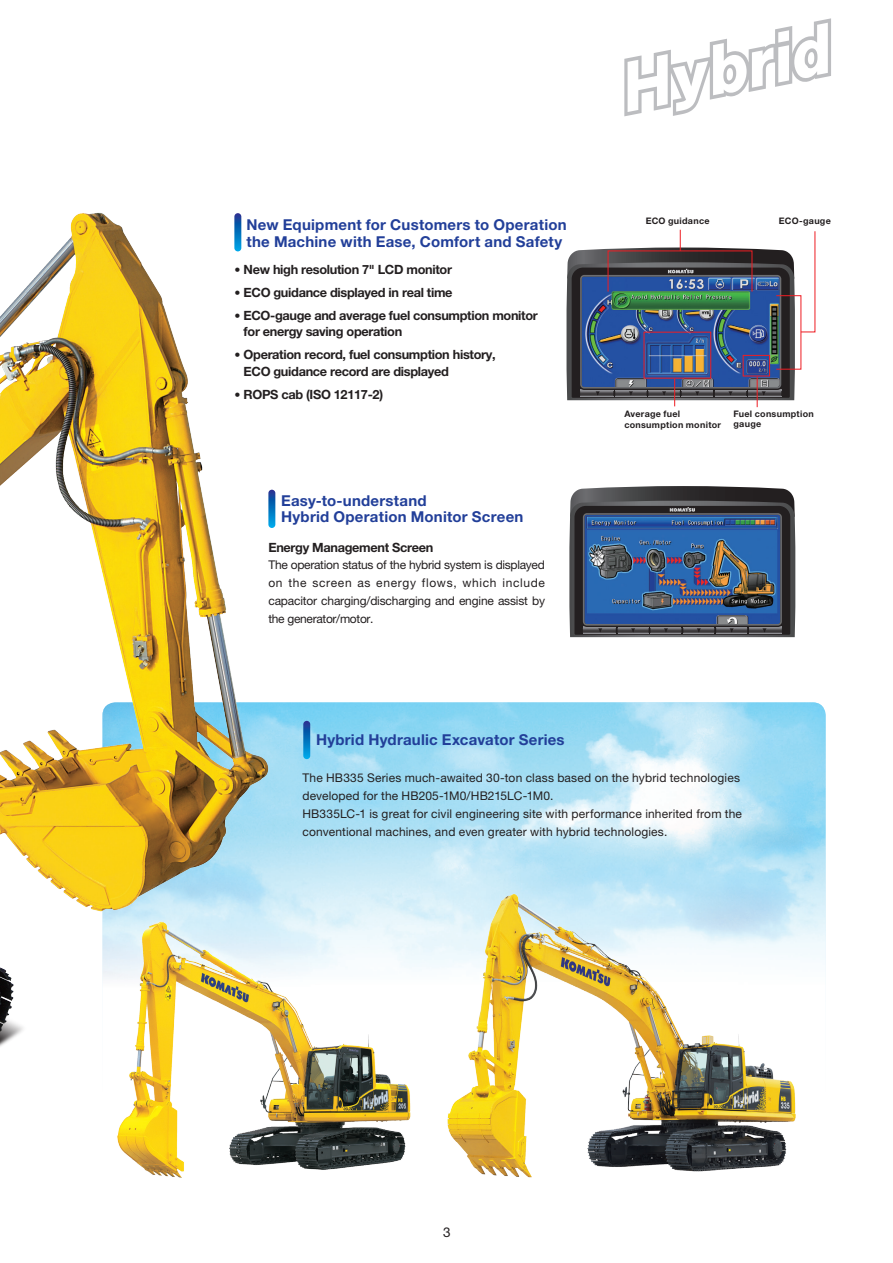
<style>
.page{position:relative;width:893px;height:1263px;background:#fff}
.page>*{position:absolute;margin:0;border:0;box-sizing:border-box;transform-origin:0 0}
.中面_見出し{font:700 15px/16.5px "Helvetica Neue LT Pro";letter-spacing:.015em;color:#223f99}
.t1{font:13.5px "Helvetica Neue LT Pro";color:#231f20}
.中面_本文{font:700 12.75px "Helvetica Neue LT Pro";letter-spacing:-.025em;color:#231f20}
.中面_本文-2{font:12px/18px "Helvetica Neue LT Pro";letter-spacing:.01em;color:#231f20}
.中面_本文-3{font:700 9px/10.5px "Helvetica Neue LT Pro";letter-spacing:.03em;color:#231f20}
.s1{font-weight:400;font-size:12px}
.s2{font-weight:400;font-size:12px;color:#fff}
</style>
<div class="page">
<img style="left:275px;top:702px;width:550px;height:268px">
<img style="left:0;top:212px;width:275px;height:835px">
<svg style="left:234px;top:213px;width:7px;height:38px"></svg>
<hr style="left:756px;top:376px;width:1px;height:31px;background:#ee1d23">
<svg style="left:268px;top:489px;width:7px;height:39px"></svg>
<svg style="left:303px;top:720px;width:7px;height:39px"></svg>
<img style="left:566px;top:230px;width:250px;height:176px">
<svg style="left:569px;top:486px;width:226px;height:151px;background:#425878"></svg>
<img style="left:107px;top:912px;width:312px;height:266px">
<img style="left:434px;top:884px;width:391px;height:294px">
<svg style="left:624px;top:18px;width:207px;height:98px"></svg>
<p class="中面_見出し" style="left:246px;top:216px;width:322px">New Equipment for Customers to Operation the Machine with Ease, Comfort and Safety</p>
<p class="中面_本文-3" style="left:645px;top:215px;width:65px">ECO guidance</p>
<p class="中面_本文-3" style="left:779px;top:215px;width:54px">ECO-gauge</p>
<p class="中面_本文" style="left:234px;top:261px;width:219px"><span class="s1">•</span> New high resolution 7" LCD monitor</p>
<p class="中面_本文" style="left:234px;top:284px;width:220px"><span class="s1">•</span> ECO guidance displayed in real time</p>
<p class="中面_本文" style="left:234px;top:307px;width:305px"><span class="s1">•</span> ECO-gauge and average fuel consumption monitor</p>
<p class="中面_本文" style="left:234px;top:324px;width:169px"><span class="s2">•</span> for energy saving operation</p>
<p class="中面_本文" style="left:234px;top:347px;width:263px"><span class="s1">•</span> Operation record, fuel consumption history,</p>
<p class="中面_本文" style="left:234px;top:363px;width:216px"><span class="s2">•</span> ECO guidance record are displayed</p>
<p class="中面_本文" style="left:234px;top:386px;width:150px"><span class="s1">•</span> ROPS cab (ISO 12117-2)</p>
<p class="中面_見出し" style="left:281px;top:492px;width:147px">Easy-to-understand</p>
<p class="中面_見出し" style="left:281px;top:508px;width:244px">Hybrid Operation Monitor Screen</p>
<p class="中面_本文" style="left:268px;top:539px;width:166px">Energy Management Screen</p>
<p class="中面_本文-2" style="left:268px;top:555px;width:278px;text-align:justify">The operation status of the hybrid system is displayed on the screen as energy flows, which include capacitor charging/discharging and engine assist by the generator/motor.</p>
<p class="中面_見出し" style="left:316px;top:731px;width:250px">Hybrid Hydraulic Excavator Series</p>
<p class="中面_本文-3" style="left:624px;top:409px;width:98px">Average fuel consumption monitor</p>
<p class="中面_本文-3" style="left:733px;top:408px;width:82px">Fuel consumption</p>
<p class="中面_本文-3" style="left:733px;top:418px;width:29px">gauge</p>
<p class="中面_本文-2" style="left:302px;top:768px;width:439px">The HB335 Series much-awaited 30-ton class based on the hybrid technologies developed for the HB205-1M0/HB215LC-1M0.</p>
<p class="中面_本文-2" style="left:302px;top:804px;width:441px">HB335LC-1 is great for civil engineering site with performance inherited from the conventional machines, and even greater with hybrid technologies.</p>
<p class="t1" style="left:443px;top:1224px;width:9px">3</p>
</div>
